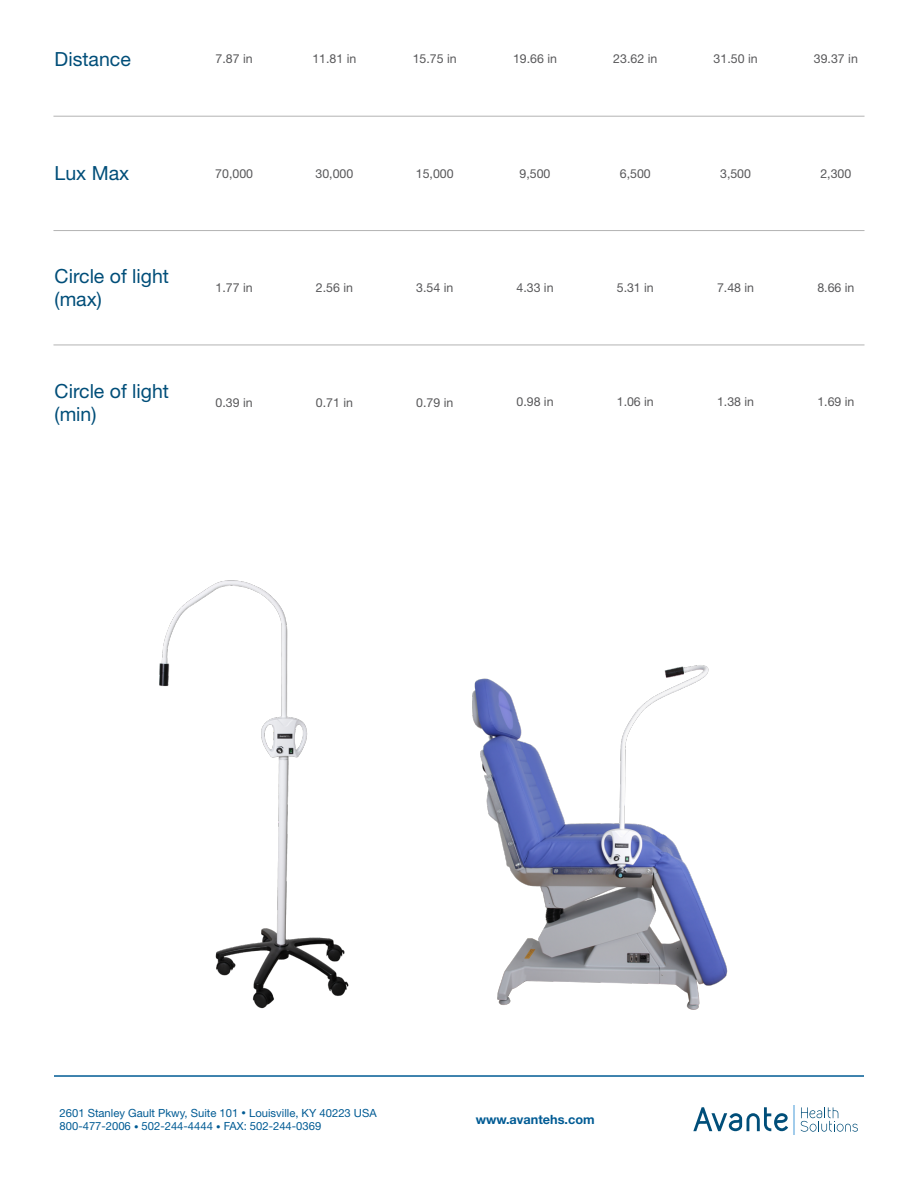
<style>
.page{position:relative;width:918px;height:1188px;background:#fff}
.page>*{position:absolute;margin:0;border:0;box-sizing:border-box;transform-origin:0 0}
.t1{font:19.5px/23.4px "Helvetica Neue LT Std";color:#004e79}
.t2{font:700 12.75px "Helvetica Neue LT Std";color:#005b94}
.t3{font:12.3px "Helvetica Neue LT Std";color:#58585a}
.t4{font:11.25px/13.5px "Helvetica Neue LT Std";color:#005b94}
.s1{font-size:9px}
</style>
<div class="page">
<hr style="left:54px;top:1075px;width:810px;height:2px;background:#005b94">
<svg style="left:801px;top:1107px;width:57px;height:25px"></svg>
<hr style="left:793px;top:1105px;width:2px;height:29px;background:#98c7e9">
<svg style="left:693px;top:1107px;width:95px;height:24px"></svg>
<hr style="left:53px;top:116px;width:812px;height:1px;background:#656565">
<hr style="left:53px;top:230px;width:812px;height:1px;background:#656565">
<hr style="left:53px;top:345px;width:812px;height:1px;background:#656565">
<img style="left:472px;top:665px;width:256px;height:345px">
<img style="left:159px;top:580px;width:190px;height:429px">
<h1 class="t1" style="left:55px;top:47px;width:78px">Distance</h1>
<p class="t3" style="left:216px;top:52px;width:39px">7.87 in</p>
<p class="t3" style="left:312px;top:52px;width:46px">11.81 in</p>
<p class="t3" style="left:413px;top:52px;width:46px">15.75 in</p>
<p class="t3" style="left:513px;top:52px;width:46px">19.66 in</p>
<p class="t3" style="left:613px;top:52px;width:46px">23.62 in</p>
<p class="t3" style="left:714px;top:52px;width:46px">31.50 in</p>
<p class="t3" style="left:814px;top:52px;width:46px">39.37 in</p>
<h1 class="t1" style="left:55px;top:161px;width:76px">Lux Max</h1>
<p class="t3" style="left:215px;top:166px;width:39px">70,000</p>
<p class="t3" style="left:316px;top:166px;width:39px">30,000</p>
<p class="t3" style="left:416px;top:166px;width:39px">15,000</p>
<p class="t3" style="left:520px;top:166px;width:32px">9,500</p>
<p class="t3" style="left:620px;top:166px;width:32px">6,500</p>
<p class="t3" style="left:720px;top:166px;width:32px">3,500</p>
<p class="t3" style="left:820px;top:166px;width:32px">2,300</p>
<h1 class="t1" style="left:55px;top:264px;width:116px">Circle of light (max)</h1>
<p class="t3" style="left:216px;top:280px;width:39px">1.77 in</p>
<p class="t3" style="left:316px;top:280px;width:39px">2.56 in</p>
<p class="t3" style="left:416px;top:280px;width:39px">3.54 in</p>
<p class="t3" style="left:517px;top:280px;width:39px">4.33 in</p>
<p class="t3" style="left:617px;top:280px;width:39px">5.31 in</p>
<p class="t3" style="left:717px;top:280px;width:39px">7.48 in</p>
<p class="t3" style="left:817px;top:280px;width:39px">8.66 in</p>
<h1 class="t1" style="left:55px;top:379px;width:116px">Circle of light (min)</h1>
<p class="t3" style="left:216px;top:395px;width:39px">0.39 in</p>
<p class="t3" style="left:316px;top:395px;width:39px">0.71 in</p>
<p class="t3" style="left:416px;top:395px;width:39px">0.79 in</p>
<p class="t3" style="left:517px;top:395px;width:39px">0.98 in</p>
<p class="t3" style="left:617px;top:395px;width:39px">1.06 in</p>
<p class="t3" style="left:717px;top:395px;width:39px">1.38 in</p>
<p class="t3" style="left:817px;top:395px;width:39px">1.69 in</p>
<p class="t4" style="left:60px;top:1106px;width:319px">2601 Stanley Gault Pkwy, Suite 101 <span class="s1">•</span> Louisville, KY 40223 USA<br>800-477-2006 <span class="s1">•</span> 502-244-4444 <span class="s1">•</span> FAX: 502-244-0369</p>
<p class="t2" style="left:476px;top:1112px;width:121px">www.avantehs.com</p>
</div>
